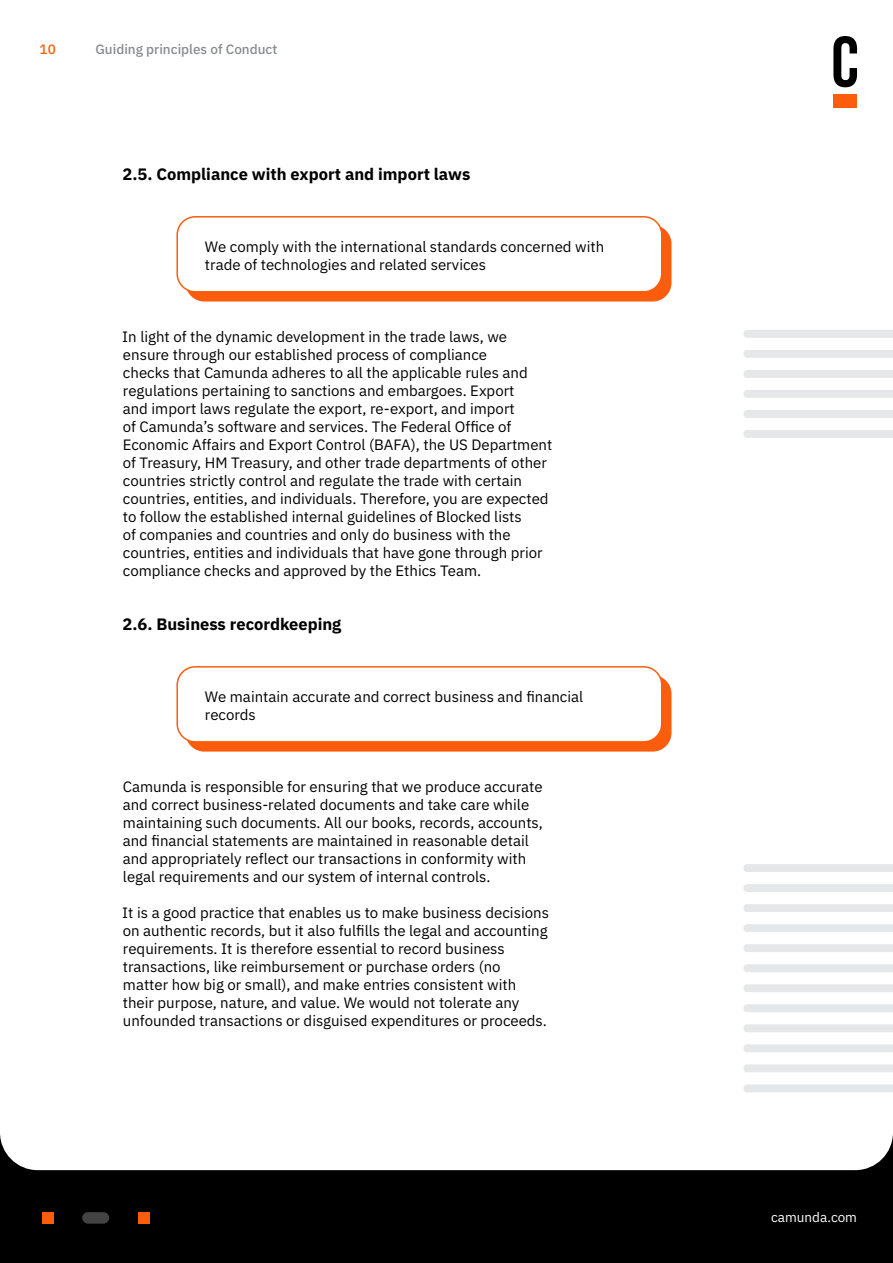
<style>
.page{position:relative;width:893px;height:1263px;background:#fff}
.page>*{position:absolute;margin:0;border:0;box-sizing:border-box;transform-origin:0 0}
.header3{font:700 16.5px "IBM Plex Sans";color:#000}
.content-indented{font:15px/18px "IBM Plex Sans";color:#000}
.content{font:15px/18px "IBM Plex Sans";color:#000}
.t1{font:500 13.5px "IBM Plex Sans";color:#888b8d}
.t2{font:13.5px "IBM Plex Sans";color:#fff}
.t3{font:500 13.5px "IBM Plex Sans";color:#fc5d0d}
</style>
<div class="page">
<div style="left:0;top:1170px;width:893px;height:93px;background:#000"></div>
<svg style="left:833px;top:36px;width:24px;height:51px"></svg>
<div style="left:833px;top:95px;width:24px;height:13px;background:#fc5d0d"></div>
<div style="left:82px;top:1212px;width:27px;height:11px;background:#434343;border-radius:6px"></div>
<div style="left:42px;top:1212px;width:11px;height:11px;background:#fc5d0d"></div>
<div style="left:138px;top:1212px;width:11px;height:11px;background:#fc5d0d"></div>
<div style="left:185px;top:225px;width:486px;height:77px;background:#fc5d0d;border-radius:19px"></div>
<div style="left:185px;top:675px;width:486px;height:77px;background:#fc5d0d;border-radius:19px"></div>
<div style="left:177px;top:217px;width:485px;height:75px;background:#fff;border-radius:18px"></div>
<div style="left:176px;top:216px;width:486px;height:77px;border:2px solid #fc5d0d;border-radius:18px"></div>
<div style="left:177px;top:667px;width:485px;height:75px;background:#fff;border-radius:18px"></div>
<div style="left:176px;top:666px;width:486px;height:77px;border:2px solid #fc5d0d;border-radius:18px"></div>
<svg style="left:743px;top:430px;width:150px;height:8px"></svg>
<svg style="left:743px;top:410px;width:150px;height:8px"></svg>
<svg style="left:743px;top:390px;width:150px;height:8px"></svg>
<svg style="left:743px;top:370px;width:150px;height:8px"></svg>
<svg style="left:743px;top:350px;width:150px;height:8px"></svg>
<svg style="left:743px;top:330px;width:150px;height:8px"></svg>
<svg style="left:743px;top:964px;width:150px;height:8px"></svg>
<svg style="left:743px;top:944px;width:150px;height:8px"></svg>
<svg style="left:743px;top:924px;width:150px;height:8px"></svg>
<svg style="left:743px;top:904px;width:150px;height:8px"></svg>
<svg style="left:743px;top:884px;width:150px;height:8px"></svg>
<svg style="left:743px;top:864px;width:150px;height:8px"></svg>
<svg style="left:743px;top:1084px;width:150px;height:8px"></svg>
<svg style="left:743px;top:1064px;width:150px;height:8px"></svg>
<svg style="left:743px;top:1044px;width:150px;height:8px"></svg>
<svg style="left:743px;top:1024px;width:150px;height:8px"></svg>
<svg style="left:743px;top:1004px;width:150px;height:8px"></svg>
<svg style="left:743px;top:984px;width:150px;height:8px"></svg>
<p class="t3" style="left:40px;top:39px;width:18px">10</p>
<p class="t1" style="left:95px;top:39px;width:183px">Guiding principles of Conduct</p>
<p class="header3" style="left:123px;top:161px;width:349px">2.5. Compliance with export and import laws</p>
<p class="content" style="left:205px;top:236px;width:401px">We comply with the international standards concerned with trade of technologies and related services</p>
<p class="content-indented" style="left:122px;top:326px;width:432px">In light of the dynamic development in the trade laws, we ensure through our established process of compliance<br>checks that Camunda adheres to all the applicable rules and regulations pertaining to sanctions and embargoes. Export<br>and import laws regulate the export, re-export, and import<br>of Camunda’s software and services. The Federal Office of Economic Affairs and Export Control (BAFA), the US Department of Treasury, HM Treasury, and other trade departments of other countries strictly control and regulate the trade with certain countries, entities, and individuals. Therefore, you are expected to follow the established internal guidelines of Blocked lists<br>of companies and countries and only do business with the countries, entities and individuals that have gone through prior compliance checks and approved by the Ethics Team.</p>
<p class="header3" style="left:123px;top:611px;width:220px">2.6. Business recordkeeping</p>
<p class="content" style="left:205px;top:686px;width:380px">We maintain accurate and correct business and financial records</p>
<p class="content-indented" style="left:123px;top:776px;width:422px">Camunda is responsible for ensuring that we produce accurate and correct business-related documents and take care while maintaining such documents. All our books, records, accounts, and financial statements are maintained in reasonable detail and appropriately reflect our transactions in conformity with legal requirements and our system of internal controls.</p>
<p class="content-indented" style="left:122px;top:902px;width:428px">It is a good practice that enables us to make business decisions on authentic records, but it also fulfills the legal and accounting requirements. It is therefore essential to record business transactions, like reimbursement or purchase orders (no matter how big or small), and make entries consistent with their purpose, nature, and value. We would not tolerate any unfounded transactions or disguised expenditures or proceeds.</p>
<p class="t2" style="left:771px;top:1207px;width:87px">camunda.com</p>
</div>
